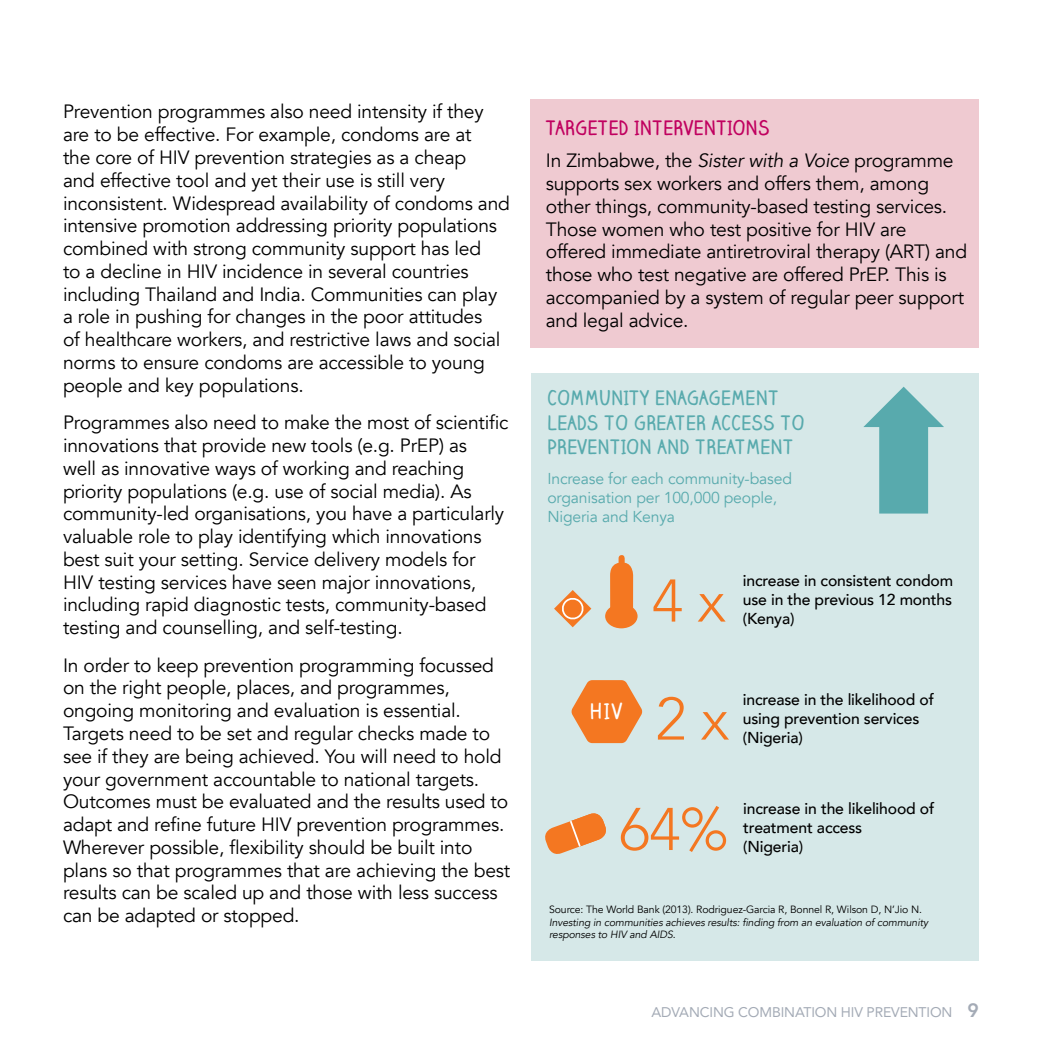
<style>
.page{position:relative;width:1042px;height:1042px;background:#fff}
.page>*{position:absolute;margin:0;border:0;box-sizing:border-box;transform-origin:0 0}
.t1{font:300 59.5px "Avenir";color:#f47721}
.t2{font:700 21px "Claire Hand";color:#fff}
.t3{font:19.25px/22.8px "Avenir";letter-spacing:-.01em;color:#000}
.t4{font:700 19.25px/24.5px "Claire Hand";letter-spacing:.02em;color:#58aaad;text-align:right}
.t5{font:700 19.25px "Claire Hand";letter-spacing:.02em;color:#c0005f}
.t6{font:500 15.75px/19.2px "Avenir";letter-spacing:-.01em;color:#000}
.t7{font:15.75px/19.2px "Avenir";letter-spacing:-.01em;color:#58aaad}
.t8{font:14px "Avenir";letter-spacing:-.01em;color:#a4abb6}
.t9{font:italic 10.5px/12.6px "Avenir";letter-spacing:-.01em;color:#000}
.t10{font:10.5px "Avenir";letter-spacing:-.01em;color:#000}
.s1{font-style:italic}
.s2{font-style:normal}
.s3{font-weight:800;font-size:19.25px}
</style>
<div class="page">
<div style="left:531px;top:99px;width:448px;height:249px;background:#efcad1"></div>
<div style="left:531px;top:373px;width:447px;height:588px;background:#d6e8e8"></div>
<svg style="left:863px;top:387px;width:81px;height:126px"></svg>
<svg style="left:571px;top:680px;width:71px;height:63px"></svg>
<div style="left:590px;top:704px;width:35px;height:21px;background:#f47721"></div>
<svg style="left:545px;top:813px;width:61px;height:41px"></svg>
<div style="left:605px;top:604px;width:32px;height:24px;background:#f47721;border-radius:50%"></div>
<svg style="left:610px;top:555px;width:23px;height:53px"></svg>
<svg style="left:554px;top:590px;width:37px;height:37px"></svg>
<p class="t3" style="left:63px;top:101px;width:448px">Prevention programmes also need intensity if they are to be effective. For example, condoms are at<br>the core of HIV prevention strategies as a cheap<br>and effective tool and yet their use is still very inconsistent. Widespread availability of condoms and intensive promotion addressing priority populations combined with strong community support has led<br>to a decline in HIV incidence in several countries including Thailand and India. Communities can play a role in pushing for changes in the poor attitudes<br>of healthcare workers, and restrictive laws and social norms to ensure condoms are accessible to young people and key populations.</p>
<p class="t3" style="left:63px;top:411px;width:447px">Programmes also need to make the most of scientific innovations that provide new tools (e.g. PrEP) as<br>well as innovative ways of working and reaching priority populations (e.g. use of social media). As community-led organisations, you have a particularly valuable role to play identifying which innovations best suit your setting. Service delivery models for HIV testing services have seen major innovations, including rapid diagnostic tests, community-based testing and counselling, and self-testing.</p>
<p class="t3" style="left:63px;top:654px;width:449px">In order to keep prevention programming focussed on the right people, places, and programmes, ongoing monitoring and evaluation is essential.<br>Targets need to be set and regular checks made to see if they are being achieved. You will need to hold your government accountable to national targets.<br>Outcomes must be evaluated and the results used to adapt and refine future HIV prevention programmes.<br>Wherever possible, flexibility should be built into plans so that programmes that are achieving the best results can be scaled up and those with less success can be adapted or stopped.</p>
<p class="t5" style="left:546px;top:114px;width:150px">TARGETED INTERVENT</p>
<p class="t5" style="left:727px;top:114px;width:19px">IONS</p>
<p class="t3" style="left:546px;top:150px;width:423px">In Zimbabwe, the <span class="s1">Sister with a Voice</span> programme supports sex workers and offers them, among other things, community-based testing services.<br>Those women who test positive for HIV are offered immediate antiretroviral therapy (ART) and those who test negative are offered PrEP. This is accompanied by a system of regular peer support and legal advice.</p>
<p class="t4" style="left:547px;top:385px;width:25px">COMM</p>
<p class="t4" style="left:547px;top:385px;width:186px">UNITY ENAGAGEMENT<br>LEADS TO GREATER ACCESS</p>
<p class="t4" style="left:781px;top:410px;width:13px">TO</p>
<p class="t4" style="left:547px;top:434px;width:32px">PREVENT</p>
<p class="t4" style="left:621px;top:434px;width:127px">ION AND TREATMENT</p>
<p class="t7" style="left:547px;top:469px;width:246px">Increase for each community-based organisation per 100,000 people,<br>Nigeria and Kenya</p>
<h1 class="t1" style="left:652px;top:566px;width:75px">4 x</h1>
<p class="t6" style="left:743px;top:569px;width:212px">increase in consistent condom use in the previous 12 months</p>
<p class="t6" style="left:743px;top:608px;width:53px">(Kenya)</p>
<p class="t2" style="left:590px;top:697px;width:34px">HIV</p>
<h1 class="t1" style="left:655px;top:684px;width:75px">2 x</h1>
<p class="t6" style="left:743px;top:688px;width:193px">increase in the likelihood of using prevention services (Nigeria)</p>
<h1 class="t1" style="left:619px;top:794px;width:111px">64%</h1>
<p class="t6" style="left:743px;top:798px;width:193px">increase in the likelihood of treatment access</p>
<p class="t6" style="left:743px;top:836px;width:61px">(Nigeria)</p>
<p class="t10" style="left:549px;top:903px;width:374px">Source: The World Bank (2013). Rodriguez-Garcia R, Bonnel R, Wilson D, N’Jio N.</p>
<p class="t9" style="left:549px;top:916px;width:381px">Investing in communities achieves results: finding from an evaluation of community responses to HIV and AIDS<span class="s2">.</span></p>
<p class="t8" style="left:651px;top:1001px;width:329px">ADVANCING COMBINATION HIV PREVENTION <span class="s3">9</span></p>
</div>
